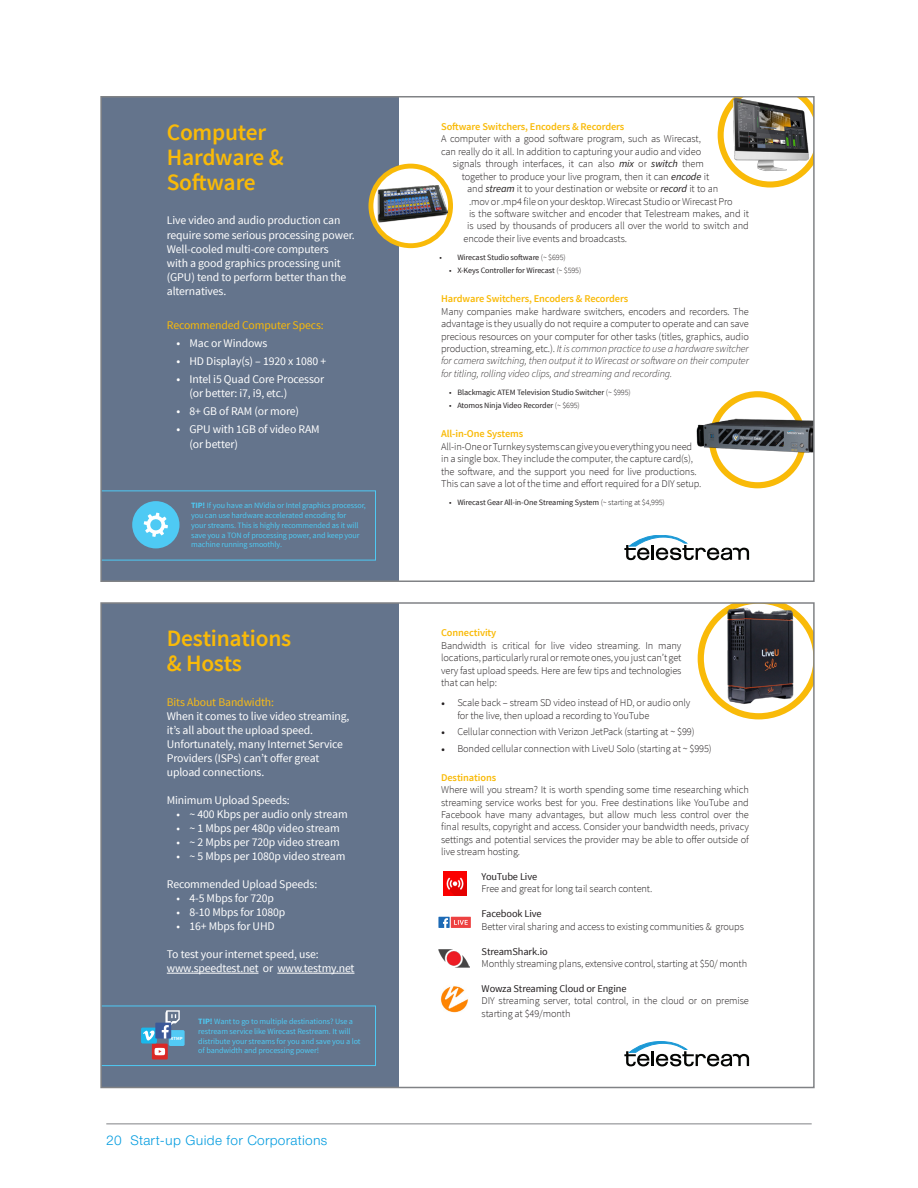
<style>
.page{position:relative;width:918px;height:1188px;background:#fff}
.page>*{position:absolute;margin:0;border:0;box-sizing:border-box;transform-origin:0 0}
.t1{font:600 23.4px/25.2px "Source Sans Pro";letter-spacing:-.01em;color:#f9ba08}
.t2{font:300 13.5px "Neue Helvetica BQ";letter-spacing:.02em;color:#009bdf}
.t3{font:11.7px/14.1px "Source Sans Pro";letter-spacing:-.01em;color:#fff}
.t4{font:11.7px "Source Sans Pro";letter-spacing:-.01em;color:#f9ba08}
.t5{font:300 10.35px/12.5px "Source Sans Pro";letter-spacing:-.01em;color:#231f20}
.t6{font:600 10.35px "Source Sans Pro";letter-spacing:-.01em;color:#f9ba08}
.t7{font:8.1px/9.8px "Source Sans Pro";letter-spacing:-.01em;color:#4ecaf4}
.t8{font:8.1px "Source Sans Pro";letter-spacing:-.01em;color:#231f20}
.t9{font:700 4.65px "Source Sans Pro";color:#fff}
.s1{font-size:12.6px}
.s2{font-weight:700}
.s3{color:#f8bb15}
.s4{font-weight:400;font-style:italic}
.s5{font-weight:300}
.s6{font-weight:600;color:#f9ba08}
.s7{font-style:italic}
.s8{font-family:"Minion Pro";font-weight:400}
.s9{font-weight:400}
</style>
<div class="page">
<div style="left:101px;top:97px;width:297px;height:484px;background:#64748c"></div>
<svg style="left:624px;top:535px;width:125px;height:25px"></svg>
<svg style="left:718px;top:120px;width:2px;height:31px"></svg>
<img style="left:720px;top:99px;width:92px;height:89px">
<svg style="left:371px;top:166px;width:80px;height:80px"></svg>
<div style="left:369px;top:164px;width:84px;height:84px;border:5px solid #f9ba08;border-radius:50%"></div>
<svg style="left:712px;top:394px;width:91px;height:91px"></svg>
<div style="left:709px;top:391px;width:97px;height:97px;border:6px solid #f9ba08;border-radius:50%"></div>
<svg style="left:103px;top:491px;width:273px;height:69px"></svg>
<img style="left:377px;top:186px;width:70px;height:37px">
<img style="left:696px;top:413px;width:116px;height:46px">
<div style="left:100px;top:96px;width:715px;height:486px;border:2px solid #808285"></div>
<svg style="left:624px;top:1041px;width:125px;height:25px"></svg>
<div style="left:101px;top:603px;width:297px;height:485px;background:#64748c"></div>
<hr style="left:167px;top:973px;width:92px;height:1px;background:#fff">
<hr style="left:277px;top:973px;width:78px;height:1px;background:#fff">
<svg style="left:719px;top:705px;width:79px;height:14px"></svg>
<img style="left:443px;top:872px;width:23px;height:23px">
<div style="left:451px;top:917px;width:20px;height:11px;background:#ed4141"></div>
<svg style="left:438px;top:917px;width:30px;height:11px"></svg>
<img style="left:439px;top:949px;width:31px;height:18px">
<img style="left:441px;top:986px;width:27px;height:27px">
<img style="left:697px;top:605px;width:115px;height:100px">
<svg style="left:103px;top:1006px;width:273px;height:60px"></svg>
<div style="left:100px;top:602px;width:715px;height:486px;border:2px solid #808285"></div>
<hr style="left:106px;top:1124px;width:706px;height:1px;background:#808285">
<p class="t1" style="left:167px;top:120px;width:118px">Computer<br>Hardware &amp;<br>Software</p>
<p class="t3" style="left:167px;top:214px;width:190px">Live video and audio production can require some serious processing power.<br>Well-cooled multi-core computers<br>with a good graphics processing unit (GPU) tend to perform better than the alternatives.</p>
<p class="t4" style="left:167px;top:318px;width:158px">Recommended Computer Specs:</p>
<p class="t3" style="left:177px;top:336px;width:92px"><span class="s1">•</span> Mac or Windows</p>
<p class="t3" style="left:177px;top:354px;width:151px"><span class="s1">•</span> HD Display(s) – 1920 x 1080 +</p>
<p class="t3" style="left:189px;top:373px;width:136px;text-indent:-13px"><span class="s1">•</span> Intel i5 Quad Core Processor (or better: i7, i9, etc.)</p>
<p class="t3" style="left:177px;top:405px;width:124px"><span class="s1">•</span> 8+ GB of RAM (or more)</p>
<p class="t3" style="left:189px;top:423px;width:132px;text-indent:-13px"><span class="s1">•</span> GPU with 1GB of video RAM (or better)</p>
<p class="t7" style="left:191px;top:501px;width:176px"><span class="s2">TIP!</span> If you have an NVidia or Intel graphics processor, you can use hardware accelerated encoding for<br>your streams. This is highly recommended as it will save you a TON of processing power, and keep your machine running smoothly.</p>
<p class="t1" style="left:167px;top:626px;width:126px">Destinations &amp; Hosts</p>
<p class="t3" style="left:167px;top:695px;width:184px"><span class="s3">Bits About Bandwidth:<br></span>When it comes to live video streaming, it’s all about the upload speed.<br>Unfortunately, many Internet Service<br>Providers (ISPs) can’t offer great upload connections.</p>
<p class="t3" style="left:167px;top:793px;width:125px">Minimum Upload Speeds:</p>
<p class="t3" style="left:177px;top:807px;width:173px">• ~ 400 Kbps per audio only stream</p>
<p class="t3" style="left:177px;top:821px;width:165px">• ~ 1 Mbps per 480p video stream</p>
<p class="t3" style="left:177px;top:835px;width:165px">• ~ 2 Mpbs per 720p video stream</p>
<p class="t3" style="left:177px;top:849px;width:170px">• ~ 5 Mbps per 1080p video stream</p>
<p class="t3" style="left:167px;top:877px;width:152px">Recommended Upload Speeds:</p>
<p class="t3" style="left:177px;top:891px;width:99px">• 4-5 Mbps for 720p</p>
<p class="t3" style="left:177px;top:905px;width:110px">• 8-10 Mbps for 1080p</p>
<p class="t3" style="left:177px;top:919px;width:100px">• 16+ Mbps for UHD</p>
<p class="t3" style="left:167px;top:948px;width:189px">To test your internet speed, use: www.speedtest.net or www.testmy.net</p>
<p class="t9" style="left:171px;top:1035px;width:13px">RTMP</p>
<p class="t7" style="left:198px;top:1017px;width:164px"><span class="s2">TIP!</span> Want to go to multiple destinations? Use a restream service like Wirecast Restream. It will distribute your streams for you and save you a lot of bandwidth and processing power!</p>
<p class="t2" style="left:106px;top:1132px;width:223px">20 Start-up Guide for Corporations</p>
<p class="t6" style="left:441px;top:120px;width:185px">Software Switchers, Encoders &amp; Recorders</p>
<p class="t5" style="left:441px;top:133px;width:262px">A computer with a good software program, such as Wirecast,</p>
<p class="t5" style="left:441px;top:145px;width:262px">can really do it all. In addition to capturing your audio and video</p>
<p class="t5" style="left:453px;top:158px;width:253px">signals through interfaces, it can also <span class="s4">mix</span> or <span class="s4">switch</span> them</p>
<p class="t5" style="left:462px;top:170px;width:249px">together to produce your live program, then it can <span class="s4">encode</span> it</p>
<p class="t5" style="left:467px;top:183px;width:253px">and <span class="s4">stream</span> it to your destination or website or <span class="s4">record</span> it to an</p>
<p class="t5" style="left:469px;top:195px;width:265px">.mov or .mp4 file on your desktop. Wirecast Studio or Wirecast Pro</p>
<p class="t5" style="left:469px;top:207px;width:281px">is the software switcher and encoder that Telestream makes, and it</p>
<p class="t5" style="left:467px;top:220px;width:283px">is used by thousands of producers all over the world to switch and</p>
<p class="t5" style="left:464px;top:232px;width:165px">encode their live events and broadcasts.</p>
<p class="t8" style="left:439px;top:252px;width:128px">• Wirecast Studio software <span class="s5">(~ $695)</span></p>
<p class="t8" style="left:449px;top:266px;width:134px">• X-Keys Controller for Wirecast <span class="s5">(~ $595)</span></p>
<p class="t5" style="left:441px;top:293px;width:309px"><span class="s6">Hardware Switchers, Encoders &amp; Recorders<br></span>Many companies make hardware switchers, encoders and recorders. The advantage is they usually do not require a computer to operate and can save precious resources on your computer for other tasks (titles, graphics, audio production, streaming, etc.). <span class="s7">It is common practice to use a hardware switcher for camera switching, then output it to Wirecast or software on their computer for titling, rolling video clips, and streaming and recording.</span></p>
<p class="t8" style="left:449px;top:387px;width:183px">• Blackmagic ATEM Television Studio Switcher <span class="s5">(~ $995)</span></p>
<p class="t8" style="left:449px;top:401px;width:132px">• Atomos Ninja Video Recorder <span class="s5">(~ $695)</span></p>
<p class="t5" style="left:441px;top:428px;width:262px"><span class="s6">All-in-One Systems<br></span>All-in-One or Turnkey systems can give you everything you need in a single box. They include the computer, the capture card(s), the software, and the support you need for live productions.<br>This can save a lot of the time and effort required for a DIY setup.</p>
<p class="t8" style="left:449px;top:497px;width:217px">• Wirecast Gear All-in-One Streaming System <span class="s5">(~ starting at $4,995)</span></p>
<p class="t5" style="left:441px;top:627px;width:242px"><span class="s6">Connectivity<br></span>Bandwidth is critical for live video streaming. In many locations, particularly rural or remote ones, you just can’t get very fast upload speeds. Here are few tips and technologies that can help:</p>
<p class="t5" style="left:457px;top:697px;width:235px;text-indent:-16px"><span class="s8">•</span> Scale back – stream SD video instead of HD, or audio only for the live, then upload a recording to YouTube</p>
<p class="t5" style="left:441px;top:726px;width:255px"><span class="s8">•</span> Cellular connection with Verizon JetPack (starting at ~ $99)</p>
<p class="t5" style="left:441px;top:742px;width:272px"><span class="s8">•</span> Bonded cellular connection with LiveU Solo (starting at ~ $995)</p>
<p class="t5" style="left:441px;top:771px;width:309px"><span class="s6">Destinations<br></span>Where will you stream? It is worth spending some time researching which streaming service works best for you. Free destinations like YouTube and Facebook have many advantages, but allow much less control over the final results, copyright and access. Consider your bandwidth needs, privacy settings and potential services the provider may be able to offer outside of live stream hosting.</p>
<p class="t5" style="left:482px;top:870px;width:172px"><span class="s9">YouTube Live<br></span>Free and great for long tail search content.</p>
<p class="t5" style="left:482px;top:908px;width:264px"><span class="s9">Facebook Live<br></span>Better viral sharing and access to existing communities &amp; groups</p>
<p class="t5" style="left:482px;top:945px;width:267px"><span class="s9">StreamShark.io<br></span>Monthly streaming plans, extensive control, starting at $50/ month</p>
<p class="t5" style="left:482px;top:982px;width:269px"><span class="s9">Wowza Streaming Cloud or Engine<br></span>DIY streaming server, total control, in the cloud or on premise starting at $49/month</p>
</div>
